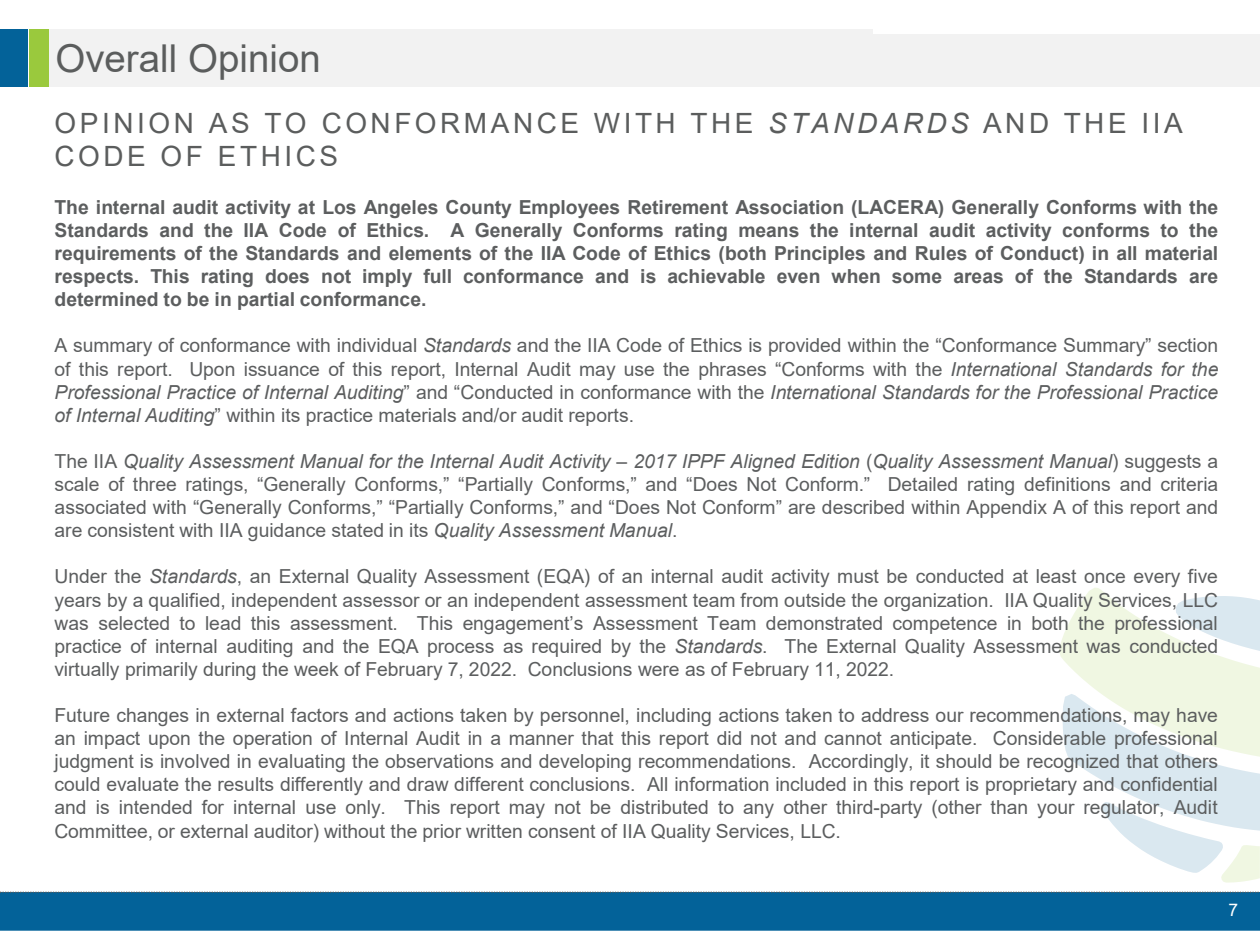
<style>
.page{position:relative;width:1260px;height:945px;background:#fff}
.page>*{position:absolute;margin:0;border:0;box-sizing:border-box;transform-origin:0 0}
.t1{font:38.5px "Arial";color:#5b5d5d}
.t2{font:28px/33.6px "Arial";letter-spacing:.13em;color:#5b5d5d}
.t3{font:19.25px/23.1px "Arial";color:#5c5e5f;text-align:justify}
.t4{font:700 19.25px/23.1px "Arial";color:#5c5e5f;text-align:justify}
.t5{font:17.5px "Arial";color:#fff}
.s1{font-style:italic}
.s2{color:#5b5d5d}
</style>
<div class="page">
<div style="left:0;top:893px;width:1260px;height:37px;background:#036299"></div>
<div style="left:0;top:892px;width:1260px;height:39px;border:1px solid #036299"></div>
<svg style="left:0;top:892px;width:1260px;height:1px"></svg>
<svg style="left:1059px;top:588px;width:201px;height:295px"></svg>
<div style="left:0;top:29px;width:28px;height:58px;background:#036299"></div>
<div style="left:29px;top:29px;width:19px;height:58px;background:#9ac93d"></div>
<div style="left:49px;top:30px;width:1211px;height:57px;background:#f2f2f2"></div>
<div style="left:874px;top:0;width:386px;height:33px;background:#fff"></div>
<h1 class="t1" style="left:56px;top:32px;width:267px">Overall Opinion</h1>
<h2 class="t2" style="left:55px;top:106px;width:1130px">OPINION AS TO CONFORMANCE WITH THE <span class="s1">STANDARDS</span> AND THE IIA<br>CODE OF ETHICS</h2>
<p class="t4" style="left:55px;top:196px;width:1165px">The internal audit activity at Los Angeles County Employees Retirement Association (LACERA) Generally Conforms with the Standards and the IIA Code of Ethics. A Generally Conforms rating means the internal audit activity conforms to the requirements of the Standards and elements of the IIA Code of Ethics (both Principles and Rules of Conduct) in all material respects. This rating does not imply full conformance and is achievable even when some areas of the Standards are determined to be in partial conformance.</p>
<p class="t3" style="left:55px;top:334px;width:1165px">A summary of conformance with individual <span class="s1">Standards</span> and the IIA Code of Ethics is provided within the “Conformance Summary” section of this report. Upon issuance of this report, Internal Audit may use the phrases “Conforms with the <span class="s1">International Standards for the Professional Practice of Internal Auditing</span>” and “Conducted in conformance with the <span class="s1">International Standards for the Professional Practice of Internal Auditing</span>” within its practice materials and/or audit reports.</p>
<p class="t3" style="left:55px;top:449px;width:1165px">The IIA <span class="s1">Quality Assessment Manual for the Internal Audit Activity – 2017 IPPF Aligned Edition</span> (<span class="s1">Quality Assessment Manual</span>) suggests a scale of three ratings, “Generally Conforms,” “Partially Conforms,” and “Does Not Conform.” Detailed rating definitions and criteria associated with “Generally Conforms,” “Partially Conforms,” and “Does Not Conform” are described within Appendix A of this report and are consistent with IIA guidance stated in its <span class="s1">Quality Assessment Manual</span>.</p>
<p class="t3" style="left:54px;top:565px;width:1165px">Under the <span class="s1">Standards</span>, an External Quality Assessment (EQA) of an internal audit activity must be conducted at least once every five years by a qualified, independent assessor or an independent assessment team from outside the organization. IIA Quality Services, LLC was selected to lead this assessment. This engagement’s Assessment Team demonstrated competence in both the professional practice of internal auditing and the EQA process as required by the <span class="s1">Standards</span>. The External Quality Assessment was conducted virtually primarily <span class="s2">during the</span> week of February 7, 2022. Conclusions were as of February 11, 2022.</p>
<p class="t3" style="left:54px;top:704px;width:1165px">Future changes in external factors and actions taken by personnel, including actions taken to address our recommendations, may have an impact upon the operation of Internal Audit in a manner that this report did not and cannot anticipate. Considerable professional judgment is involved in evaluating the observations and developing recommendations. Accordingly, it should be recognized that others could evaluate the results differently and draw different conclusions. All information included in this report is proprietary and confidential and is intended for internal use only. This report may not be distributed to any other third-party (other than your regulator, Audit Committee, or external auditor) without the prior written consent of IIA Quality Services, LLC.</p>
<p class="t5" style="left:1228px;top:898px;width:11px">7</p>
</div>
